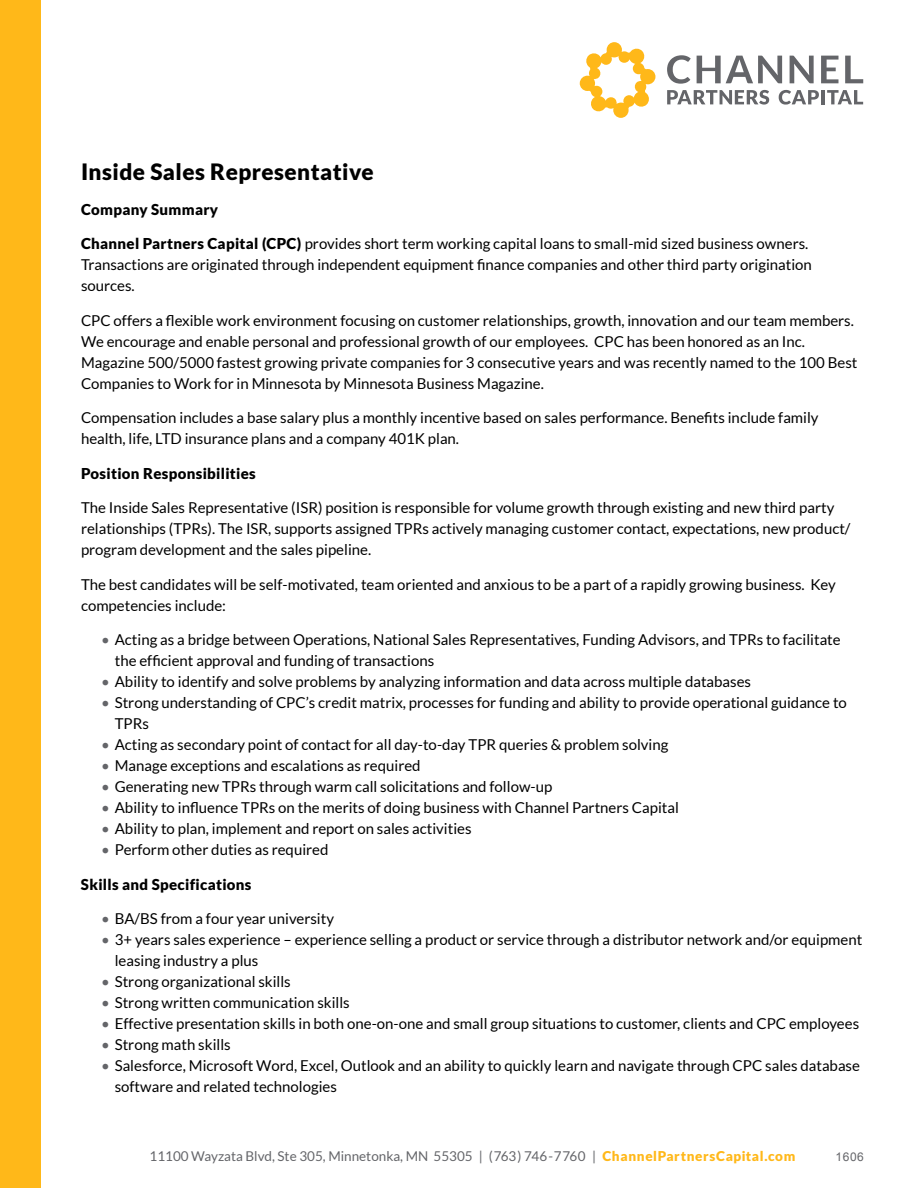
<style>
.page{position:relative;width:918px;height:1188px;background:#fff}
.page>*{position:absolute;margin:0;border:0;box-sizing:border-box;transform-origin:0 0}
.t1{font:900 22.5px "Lato";letter-spacing:.02em;color:#000}
.t2{font:15px/21px "Lato";color:#000}
.t3{font:900 15px "Lato";letter-spacing:.02em;color:#000}
.t4{font:13.5px "Lato";color:#646569}
.t5{font:12px "Arial";color:#646569}
.s1{font-weight:900}
.s2{color:#646569}
.s3{font-weight:900;color:#ffb819}
</style>
<div class="page">
<div style="left:0;top:0;width:40px;height:1188px;background:#ffb819"></div>
<svg style="left:667px;top:55px;width:24px;height:29px"></svg>
<svg style="left:790px;top:56px;width:24px;height:27px"></svg>
<svg style="left:821px;top:56px;width:17px;height:27px"></svg>
<svg style="left:845px;top:56px;width:18px;height:27px"></svg>
<svg style="left:667px;top:90px;width:102px;height:15px"></svg>
<svg style="left:779px;top:90px;width:40px;height:15px"></svg>
<hr style="left:821px;top:90px;width:4px;height:14px;background:#646569">
<svg style="left:827px;top:90px;width:36px;height:14px"></svg>
<svg style="left:580px;top:42px;width:76px;height:76px"></svg>
<svg style="left:697px;top:56px;width:85px;height:27px"></svg>
<h1 class="t1" style="left:81px;top:159px;width:294px">Inside Sales Representative</h1>
<p class="t3" style="left:81px;top:200px;width:139px">Company Summary</p>
<p class="t2" style="left:81px;top:233px;width:732px"><span class="s1">Channel Partners Capital (CPC)</span> provides short term working capital loans to small-mid sized business owners.<br>Transactions are originated through independent equipment finance companies and other third party origination sources.</p>
<p class="t2" style="left:81px;top:310px;width:778px">CPC offers a flexible work environment focusing on customer relationships, growth, innovation and our team members.<br>We encourage and enable personal and professional growth of our employees. CPC has been honored as an Inc.<br>Magazine 500/5000 fastest growing private companies for 3 consecutive years and was recently named to the 100 Best Companies to Work for in Minnesota by Minnesota Business Magazine.</p>
<p class="t2" style="left:81px;top:407px;width:739px">Compensation includes a base salary plus a monthly incentive based on sales performance. Benefits include family health, life, LTD insurance plans and a company 401K plan.</p>
<p class="t3" style="left:81px;top:464px;width:176px">Position Responsibilities</p>
<p class="t2" style="left:81px;top:497px;width:771px">The Inside Sales Representative (ISR) position is responsible for volume growth through existing and new third party relationships (TPRs). The ISR, supports assigned TPRs actively managing customer contact, expectations, new product/ program development and the sales pipeline.</p>
<p class="t2" style="left:81px;top:574px;width:756px">The best candidates will be self-motivated, team oriented and anxious to be a part of a rapidly growing business. Key competencies include:</p>
<p class="t2" style="left:115px;top:629px;width:728px;text-indent:-14px"><span class="s2">•</span> Acting as a bridge between Operations, National Sales Representatives, Funding Advisors, and TPRs to facilitate the efficient approval and funding of transactions</p>
<p class="t2" style="left:101px;top:671px;width:651px"><span class="s2">•</span> Ability to identify and solve problems by analyzing information and data across multiple databases</p>
<p class="t2" style="left:115px;top:692px;width:734px;text-indent:-14px"><span class="s2">•</span> Strong understanding of CPC’s credit matrix, processes for funding and ability to provide operational guidance to<br>TPRs</p>
<p class="t2" style="left:101px;top:734px;width:569px"><span class="s2">•</span> Acting as secondary point of contact for all day-to-day TPR queries &amp; problem solving</p>
<p class="t2" style="left:101px;top:755px;width:321px"><span class="s2">•</span> Manage exceptions and escalations as required</p>
<p class="t2" style="left:101px;top:776px;width:453px"><span class="s2">•</span> Generating new TPRs through warm call solicitations and follow-up</p>
<p class="t2" style="left:101px;top:797px;width:579px"><span class="s2">•</span> Ability to influence TPRs on the merits of doing business with Channel Partners Capital</p>
<p class="t2" style="left:101px;top:818px;width:372px"><span class="s2">•</span> Ability to plan, implement and report on sales activities</p>
<p class="t2" style="left:101px;top:839px;width:229px"><span class="s2">•</span> Perform other duties as required</p>
<p class="t3" style="left:81px;top:875px;width:172px">Skills and Specifications</p>
<p class="t2" style="left:101px;top:908px;width:234px"><span class="s2">•</span> BA/BS from a four year university</p>
<p class="t2" style="left:115px;top:929px;width:749px;text-indent:-14px"><span class="s2">•</span> 3+ years sales experience – experience selling a product or service through a distributor network and/or equipment leasing industry a plus</p>
<p class="t2" style="left:101px;top:971px;width:191px"><span class="s2">•</span> Strong organizational skills</p>
<p class="t2" style="left:101px;top:992px;width:250px"><span class="s2">•</span> Strong written communication skills</p>
<p class="t2" style="left:101px;top:1013px;width:759px"><span class="s2">•</span> Effective presentation skills in both one-on-one and small group situations to customer, clients and CPC employees</p>
<p class="t2" style="left:101px;top:1034px;width:131px"><span class="s2">•</span> Strong math skills</p>
<p class="t2" style="left:115px;top:1055px;width:747px;text-indent:-14px"><span class="s2">•</span> Salesforce, Microsoft Word, Excel, Outlook and an ability to quickly learn and navigate through CPC sales database software and related technologies</p>
<p class="t4" style="left:150px;top:1149px;width:647px">11100 Wayzata Blvd, Ste 305, Minnetonka, MN 55305 | (763) 746-7760 | <span class="s3">ChannelPartnersCapital.com</span></p>
<p class="t5" style="left:836px;top:1149px;width:30px">1606</p>
</div>
